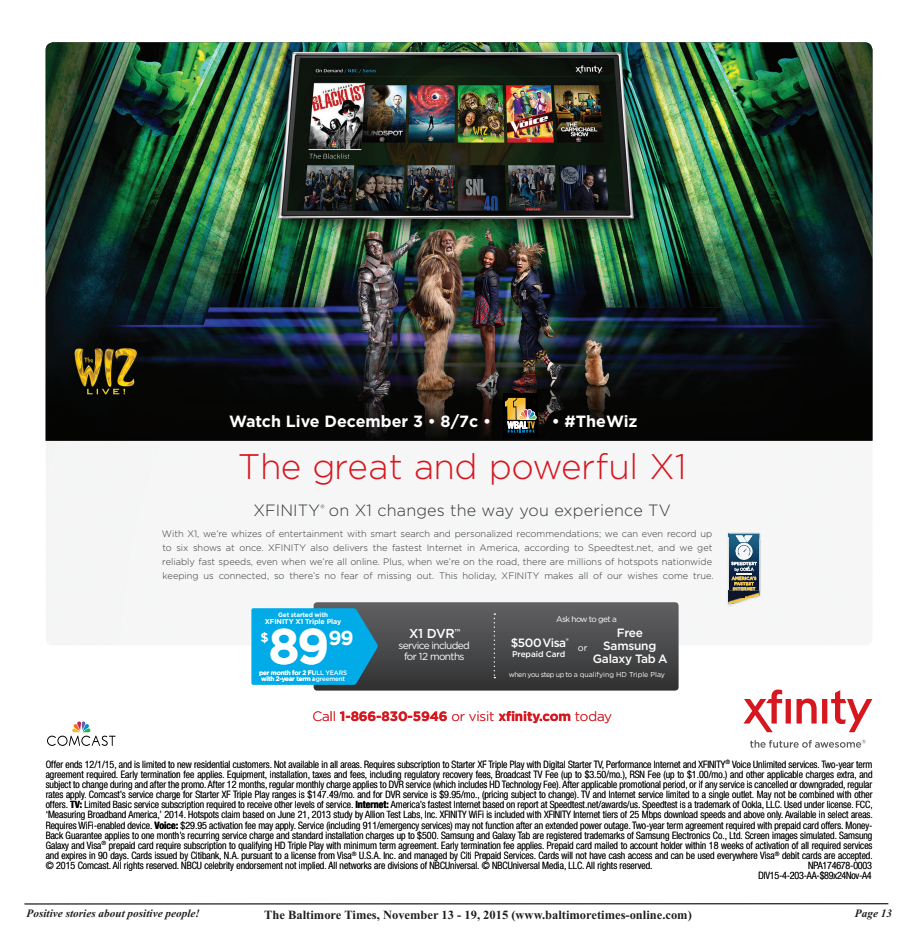
<style>
.page{position:relative;width:917px;height:947px;background:#fff}
.page>*{position:absolute;margin:0;border:0;box-sizing:border-box;transform-origin:0 0}
.t1{font:50.25px "Gotham Bold+SPEAUB";color:#fff}
.t2{font:35.5px "Gotham Light+OGOBQB";letter-spacing:-.015em;color:#d7171f}
.t3{font:20.12px "Gotham Bold+SPEAUB";color:#fff}
.t4{font:16.38px "Gotham Light+OGOBQB";letter-spacing:.015em;color:#333}
.t5{font:16.25px "Gotham Bold+SPEAUB";color:#fff}
.t6{font:13.5px "Gotham Bold+SPEAUB";letter-spacing:-.01em;color:#d7171f}
.t7{font:13px "Gotham Medium+FOJYID";color:#fff}
.t8{font:12.88px "Gotham Bold+SPEAUB";color:#fff}
.t9{font:700 12.5px "Times New Roman";color:#231f20}
.t10{font:12px/12.9px "Gotham Medium+FOJYID";letter-spacing:-.02em;color:#fff;text-align:center}
.t11{font:italic 700 11.25px "Times New Roman";color:#231f20}
.t12{font:10.12px "Helvetica Neue LT Std Lt Cn+HLJWNW";color:#000}
.t13{font:10.12px "Helvetica Neue LT Std Lt Cn+HLJWNW";letter-spacing:-.02em;color:#000}
.t14{font:10.12px/11.5px "Gotham Book+DPQOND";letter-spacing:-.065em;color:#fff;text-align:center}
.t15{font:10.12px "Helvetica Neue LT Std Lt Cn+HLJWNW";color:#231f20}
.t16{font:9.38px/14.2px "Gotham Light+OGOBQB";color:#333}
.t17{font:9.25px "Gotham Book+DPQOND";color:#fff}
.t18{font:8.38px "Gotham Book+DPQOND";letter-spacing:-.07em;color:#fff}
.t19{font:8.38px "Gotham Medium+FOJYID";letter-spacing:-.01em;color:#fff}
.t20{font:7.12px "Gotham Book+DPQOND";color:#fff}
.t21{font:7.12px "Gotham Bold+SPEAUB";letter-spacing:-.02em;color:#fff}
.t22{font:6.38px/6.4px "Gotham Medium+FOJYID";letter-spacing:-.03em;color:#fff;text-align:center}
.t23{font:6.38px "Gotham Bold+SPEAUB";letter-spacing:-.02em;color:#fff}
.s1{font-family:"Gotham Light+OGOBQB"}
.s2{font-family:"Helvetica Neue LT Std Bd Cn+JXILJW"}
</style>
<div class="page">
<hr style="left:24px;top:903px;width:864px;height:1px;background:#231f20">
<div style="left:46px;top:219px;width:826px;height:426px;background:#f6f6f7;border-radius:7px"></div>
<img style="left:46px;top:42px;width:826px;height:399px">
<svg style="left:743px;top:689px;width:129px;height:43px"></svg>
<svg style="left:750px;top:740px;width:115px;height:8px"></svg>
<svg style="left:47px;top:721px;width:68px;height:25px"></svg>
<div style="left:503px;top:393px;width:34px;height:44px;background:#000"></div>
<img style="left:508px;top:398px;width:6px;height:11px">
<img style="left:518px;top:398px;width:7px;height:11px">
<img style="left:505px;top:399px;width:3px;height:10px">
<img style="left:514px;top:398px;width:4px;height:11px">
<img style="left:313px;top:602px;width:365px;height:88px;border-radius:3px">
<svg style="left:251px;top:608px;width:127px;height:77px;background:#07a2d9"></svg>
<svg style="left:493px;top:613px;width:2px;height:65px"></svg>
<img style="left:73px;top:345px;width:68px;height:51px">
<svg style="left:507px;top:409px;width:29px;height:23px"></svg>
<img style="left:729px;top:588px;width:30px;height:2px">
<img style="left:735px;top:549px;width:17px;height:11px">
<img style="left:731px;top:563px;width:24px;height:2px">
<img style="left:739px;top:566px;width:14px;height:5px">
<svg style="left:734px;top:568px;width:17px;height:6px"></svg>
<img style="left:759px;top:541px;width:1px;height:49px">
<img style="left:760px;top:538px;width:2px;height:52px">
<img style="left:729px;top:538px;width:30px;height:2px">
<img style="left:732px;top:588px;width:22px;height:2px">
<img style="left:727px;top:541px;width:2px;height:49px">
<img style="left:725px;top:532px;width:37px;height:6px">
<img style="left:725px;top:538px;width:2px;height:52px">
<img style="left:727px;top:533px;width:33px;height:5px">
<img style="left:731px;top:606px;width:25px;height:1px">
<img style="left:756px;top:590px;width:6px;height:17px">
<img style="left:725px;top:590px;width:6px;height:17px">
<svg style="left:727px;top:590px;width:33px;height:16px"></svg>
<p class="t5" style="left:229px;top:412px;width:263px">Watch Live December 3 • 8/7c •</p>
<p class="t5" style="left:551px;top:412px;width:87px">• #TheWiz</p>
<p class="t2" style="left:238px;top:450px;width:450px">The great and powerful X1</p>
<p class="t4" style="left:253px;top:503px;width:419px">XFINITY<sup>®</sup> on X1 changes the way you experience TV</p>
<p class="t16" style="left:162px;top:527px;width:553px">With X1, we’re whizes of entertainment with smart search and personalized recommendations; we can even record up to six shows at once. XFINITY also delivers the fastest Internet in America, according to Speedtest.net, and we get reliably fast speeds, even when we’re all online. Plus, when we’re on the road, there are millions of hotspots nationwide keeping us connected, so there’s no fear of missing out. This holiday, XFINITY makes all of our wishes come true.</p>
<p class="t23" style="left:278px;top:611px;width:51px">Get started with</p>
<p class="t21" style="left:265px;top:617px;width:78px">XFINITY X1 Triple Play</p>
<p class="t18" style="left:556px;top:615px;width:62px">Ask how to get a</p>
<p class="t1" style="left:268px;top:618px;width:63px">89</p>
<p class="t8" style="left:260px;top:630px;width:10px">$</p>
<p class="t3" style="left:328px;top:626px;width:27px">99</p>
<p class="t22" style="left:259px;top:670px;width:89px">per month for 2 FULL YEARS with 2-year term agreement</p>
<p class="t7" style="left:409px;top:628px;width:53px">X1 DVR<sup>™</sup></p>
<p class="t14" style="left:398px;top:640px;width:73px">service included for 12 months</p>
<p class="t17" style="left:577px;top:643px;width:11px">or</p>
<p class="t10" style="left:592px;top:627px;width:76px">Free<br>Samsung<br>Galaxy Tab A</p>
<p class="t10" style="left:510px;top:637px;width:59px">$500 Visa<sup>®</sup></p>
<p class="t19" style="left:512px;top:650px;width:55px">Prepaid Card</p>
<p class="t20" style="left:508px;top:671px;width:158px">when you step up to a qualifying HD Triple Play</p>
<p class="t6" style="left:312px;top:708px;width:301px"><span class="s1">Call</span> 1-866-830-5946 <span class="s1">or visit</span> xfinity.com <span class="s1">today</span></p>
<p class="t12" style="left:46px;top:759px;width:828px">Offer ends 12/1/15, and is limited to new residential customers. Not available in all areas. Requires subscription to Starter XF Triple Play with Digital Starter TV, Performance Internet and XFINITY<sup>®</sup> Voice Unlimited services. Two-year term</p>
<p class="t12" style="left:46px;top:769px;width:828px">agreement required. Early termination fee applies. Equipment, installation, taxes and fees, including regulatory recovery fees, Broadcast TV Fee (up to $3.50/mo.), RSN Fee (up to $1.00/mo.) and other applicable charges extra, and</p>
<p class="t12" style="left:46px;top:779px;width:827px">subject to change during and after the promo. After 12 months, regular monthly charge applies to DVR service (which includes HD Technology Fee). After applicable promotional period, or if any service is cancelled or downgraded, regular</p>
<p class="t12" style="left:46px;top:790px;width:828px">rates apply. Comcast’s service charge for Starter XF Triple Play ranges is $147.49/mo. and for DVR service is $9.95/mo., (pricing subject to change). TV and Internet service limited to a single outlet. May not be combined with other</p>
<p class="t12" style="left:46px;top:800px;width:828px">offers. <span class="s2">TV:</span> Limited Basic service subscription required to receive other levels of service. <span class="s2">Internet:</span> America’s fastest Internet based on report at Speedtest.net/awards/us. Speedtest is a trademark of Ookla, LLC. Used under license. FCC,</p>
<p class="t12" style="left:46px;top:810px;width:828px">‘Measuring Broadband America,’ 2014. Hotspots claim based on June 21, 2013 study by Allion Test Labs, Inc. XFINITY WiFi is included with XFINITY Internet tiers of 25 Mbps download speeds and above only. Available in select areas.</p>
<p class="t12" style="left:46px;top:820px;width:828px">Requires WiFi-enabled device. <span class="s2">Voice:</span> $29.95 activation fee may apply. Service (including 911/emergency services) may not function after an extended power outage. Two-year term agreement required with prepaid card offers. Money-</p>
<p class="t12" style="left:46px;top:830px;width:828px">Back Guarantee applies to one month’s recurring service charge and standard installation charges up to $500. Samsung and Galaxy Tab are registered trademarks of Samsung Electronics Co., Ltd. Screen images simulated. Samsung</p>
<p class="t12" style="left:46px;top:840px;width:828px">Galaxy and Visa<sup>®</sup> prepaid card require subscription to qualifying HD Triple Play with minimum term agreement. Early termination fee applies. Prepaid card mailed to account holder within 18 weeks of activation of all required services</p>
<p class="t12" style="left:46px;top:850px;width:828px">and expires in 90 days. Cards issued by Citibank, N.A. pursuant to a license from Visa<sup>®</sup> U.S.A. Inc. and managed by Citi Prepaid Services. Cards will not have cash access and can be used everywhere Visa<sup>®</sup> debit cards are accepted.</p>
<p class="t12" style="left:46px;top:861px;width:608px">© 2015 Comcast. All rights reserved. NBCU celebrity endorsement not implied. All networks are divisions of NBCUniversal. © NBCUniversal Media, LLC. All rights reserved.</p>
<p class="t13" style="left:758px;top:871px;width:115px">DIV15-4-203-AA-$89x24Nov-A4</p>
<p class="t15" style="left:334px;top:759px;width:5px">ll</p>
<p class="t15" style="left:342px;top:830px;width:5px">ll</p>
<p class="t13" style="left:808px;top:861px;width:65px">NPA174678-0003</p>
<p class="t11" style="left:27px;top:907px;width:175px">Positive stories about positive people!</p>
<p class="t9" style="left:264px;top:907px;width:429px">The Baltimore Times, November 13 - 19, 2015 (www.baltimoretimes-online.com)</p>
<p class="t11" style="left:854px;top:907px;width:39px">Page 13</p>
</div>
